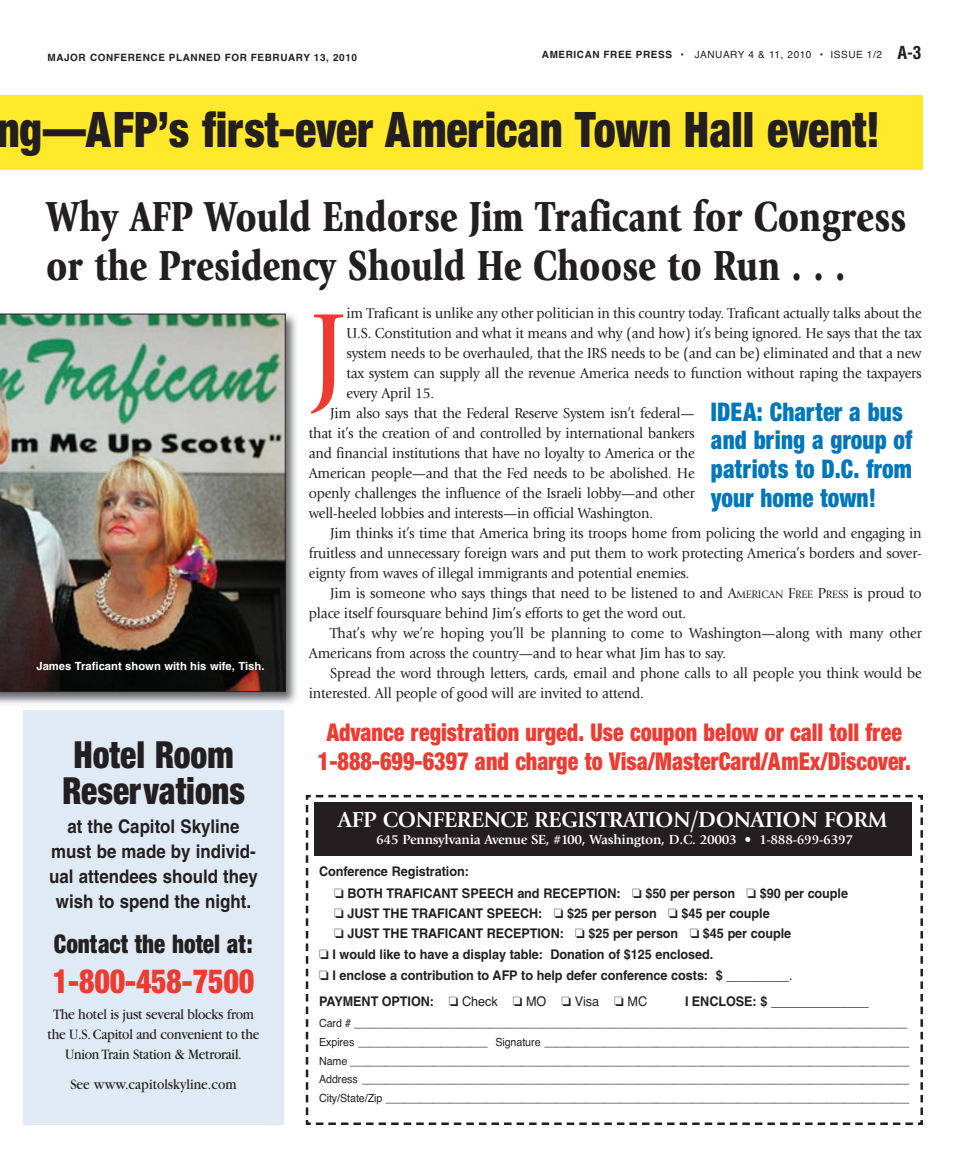
<style>
.page{position:relative;width:968px;height:1170px;background:#fff}
.page>*{position:absolute;margin:0;border:0;box-sizing:border-box;transform-origin:0 0}
.t1{font:126.12px "Giovanni";color:#ee3b32;scale:.95 1}
.t2{font:52.5px "Sans Black Condensed DTC";color:#231f20;scale:.9 1}
.t3{font:900 43.88px/48.8px "Giovanni";color:#231f20;scale:.8 1}
.t4{font:40px "Sans Black Condensed DTC";color:#231f20;scale:.9 1}
.t5{font:35px "Sans Black Condensed DTC";color:#ee3b32;scale:.9 1}
.t6{font:27.5px/28.8px "Sans Black Condensed DTC";letter-spacing:.005em;color:#07b;scale:.9 1}
.t7{font:27.5px "Sans Black Condensed DTC";color:#231f20;scale:.9 1}
.t8{font:26.25px "Sans Black Condensed DTC";color:#ee3b32;scale:.9 1}
.t9{font:700 22.62px "Giovanni";letter-spacing:-.015em;color:#fff}
.t10{font:700 18.75px/25px "Helvetica";color:#231f20;text-align:center;scale:.9 1}
.t11{font:15px "Giovanni";letter-spacing:-.01em;color:#231f20;scale:.95 1}
.t12{font:15px/20px "Garamond";letter-spacing:-.015em;color:#231f20;text-align:center;scale:.9 1}
.t13{font:700 13.75px "Giovanni";letter-spacing:-.015em;color:#fff}
.t14{font:700 13.25px/21.2px "Helvetica";letter-spacing:-.005em;color:#231f20;scale:.95 1}
.t15{font:11.25px/18.8px "Helvetica";letter-spacing:-.005em;color:#231f20;scale:.95 1}
.t16{font:700 11.25px "Helvetica";color:#fff}
.t17{font:10px "Helvetica";letter-spacing:.055em;color:#231f20}
.t18{font:700 10px "Helvetica";letter-spacing:.055em;color:#231f20}
.s1{font-weight:700}
.s2{font-weight:700;font-stretch:condensed;font-size:17.5px}
.s3{font-size:11.25px}
.s4{font-weight:400}
</style>
<div class="page">
<div style="left:0;top:95px;width:922px;height:75px;background:#ffe92a"></div>
<img style="left:0;top:313px;width:297px;height:391px">
<img style="left:0;top:314px;width:285px;height:378px">
<svg style="left:305px;top:794px;width:618px;height:331px"></svg>
<div style="left:314px;top:802px;width:597px;height:54px;background:#231f20"></div>
<div style="left:318px;top:865px;width:592px;height:251px;background:#fff"></div>
<div style="left:24px;top:710px;width:260px;height:415px;background:#dfeaf5"></div>
<p class="t18" style="left:48px;top:54px;width:311px">MAJOR CONFERENCE PLANNED FOR FEBRUARY 13, 2010</p>
<p class="t17" style="left:542px;top:48px;width:381px"><span class="s1">AMERICAN FREE PRESS</span> • JANUARY 4 &amp; 11, 2010 • ISSUE 1/2 <span class="s2">A-3</span></p>
<h2 class="t2" style="left:-4px;top:98px;width:983px">ng—AFP’s first-ever American Town Hall event!</h2>
<h3 class="t3" style="left:46px;top:196px;width:1077px">Why AFP Would Endorse Jim Traficant for Congress or the Presidency Should He Choose to Run . . .</h3>
<h1 class="t1" style="left:309px;top:307px;width:41px">J</h1>
<p class="t11" style="left:346px;top:307px;width:607px">im Traficant is unlike any other politician in this country today. Traficant actually talks about the</p>
<p class="t11" style="left:346px;top:327px;width:607px">U.S. Constitution and what it means and why (and how) it’s being ignored. He says that the tax</p>
<p class="t11" style="left:346px;top:347px;width:607px">system needs to be overhauled, that the IRS needs to be (and can be) eliminated and that a new</p>
<p class="t11" style="left:346px;top:367px;width:607px">tax system can supply all the revenue America needs to function without raping the taxpayers</p>
<p class="t11" style="left:346px;top:387px;width:94px">every April 15.</p>
<p class="t11" style="left:330px;top:407px;width:385px">Jim also says that the Federal Reserve System isn’t federal—</p>
<p class="t11" style="left:309px;top:427px;width:407px">that it’s the creation of and controlled by international bankers</p>
<p class="t11" style="left:309px;top:447px;width:407px">and financial institutions that have no loyalty to America or the</p>
<p class="t11" style="left:309px;top:467px;width:407px">American people—and that the Fed needs to be abolished. He</p>
<p class="t11" style="left:309px;top:487px;width:407px">openly challenges the influence of the Israeli lobby—and other</p>
<p class="t11" style="left:309px;top:507px;width:364px">well-heeled lobbies and interests—in official Washington.</p>
<p class="t11" style="left:330px;top:527px;width:624px">Jim thinks it’s time that America bring its troops home from policing the world and engaging in</p>
<p class="t11" style="left:309px;top:547px;width:646px">fruitless and unnecessary foreign wars and put them to work protecting America’s borders and sover-</p>
<p class="t11" style="left:309px;top:567px;width:402px">eignty from waves of illegal immigrants and potential enemies.</p>
<p class="t11" style="left:330px;top:587px;width:624px">Jim is someone who says things that need to be listened to and A<span class="s3">MERICAN</span> F<span class="s3">REE</span> P<span class="s3">RESS</span> is proud to</p>
<p class="t11" style="left:309px;top:607px;width:398px">place itself foursquare behind Jim’s efforts to get the word out.</p>
<p class="t11" style="left:330px;top:627px;width:624px">That’s why we’re hoping you’ll be planning to come to Washington—along with many other</p>
<p class="t11" style="left:309px;top:647px;width:441px">Americans from across the country—and to hear what Jim has to say.</p>
<p class="t11" style="left:330px;top:667px;width:624px">Spread the word through letters, cards, email and phone calls to all people you think would be</p>
<p class="t11" style="left:309px;top:687px;width:354px">interested. All people of good will are invited to attend.</p>
<h3 class="t6" style="left:711px;top:397px;width:225px">IDEA: Charter a bus and bring a group of patriots to D.C. from your home town!</h3>
<p class="t16" style="left:36px;top:662px;width:229px">James Traficant shown with his wife, Tish.</p>
<h3 class="t8" style="left:327px;top:717px;width:640px">Advance registration urged. Use coupon below or call toll free</h3>
<h3 class="t4" style="left:73px;top:731px;width:180px">Hotel Room</h3>
<h3 class="t8" style="left:318px;top:746px;width:660px">1-888-699-6397 and charge to Visa/MasterCard/AmEx/Discover.</h3>
<h3 class="t4" style="left:62px;top:767px;width:205px">Reservations</h3>
<p class="t10" style="left:49px;top:816px;width:233px">at the Capitol Skyline must be made by individ&shy;ual attendees should they wish to spend the night.</p>
<h3 class="t7" style="left:54px;top:927px;width:223px">Contact the hotel at:</h3>
<h3 class="t5" style="left:53px;top:961px;width:225px">1-800-458-7500</h3>
<p class="t12" style="left:48px;top:1006px;width:237px">The hotel is just several blocks from the U.S. Capitol and convenient to the<br>Union Train Station &amp; Metrorail.</p>
<p class="t12" style="left:70px;top:1076px;width:186px">See www.capitolskyline.com</p>
<h3 class="t9" style="left:338px;top:811px;width:551px">AFP CONFERENCE REGISTRATION/DONATION FORM</h3>
<p class="t13" style="left:376px;top:835px;width:478px">645 Pennsylvania Avenue SE, #100, Washington, D.C. 20003 • 1-888-699-6397</p>
<p class="t14" style="left:334px;top:862px;width:542px;text-indent:-15px">Conference Registration:<br>❏ BOTH TRAFICANT SPEECH and RECEPTION: ❏ $50 per person ❏ $90 per couple</p>
<p class="t14" style="left:334px;top:904px;width:482px;line-height:20px">❏ JUST THE TRAFICANT SPEECH: ❏ $25 per person ❏ $45 per couple<br>❏ JUST THE TRAFICANT RECEPTION: ❏ $25 per person ❏ $45 per couple</p>
<p class="t14" style="left:319px;top:945px;width:500px">❏ I would like to have a display table: Donation of $125 enclosed.<br>❏ I enclose a contribution to AFP to help defer conference costs: $ <span class="s4">_________.</span></p>
<p class="t14" style="left:319px;top:992px;width:347px">PAYMENT OPTION: ❏ <span class="s4">Check</span> ❏ <span class="s4">MO</span> ❏ <span class="s4">Visa</span> ❏ <span class="s4">MC</span></p>
<p class="t14" style="left:685px;top:992px;width:195px">I ENCLOSE: $ ______________</p>
<p class="t15" style="left:319px;top:1014px;width:623px">Card # ______________________________________________________________________________________________ Expires ______________________ Signature ______________________________________________________________ Name _______________________________________________________________________________________________ Address _____________________________________________________________________________________________ City/State/Zip _________________________________________________________________________________________</p>
</div>
